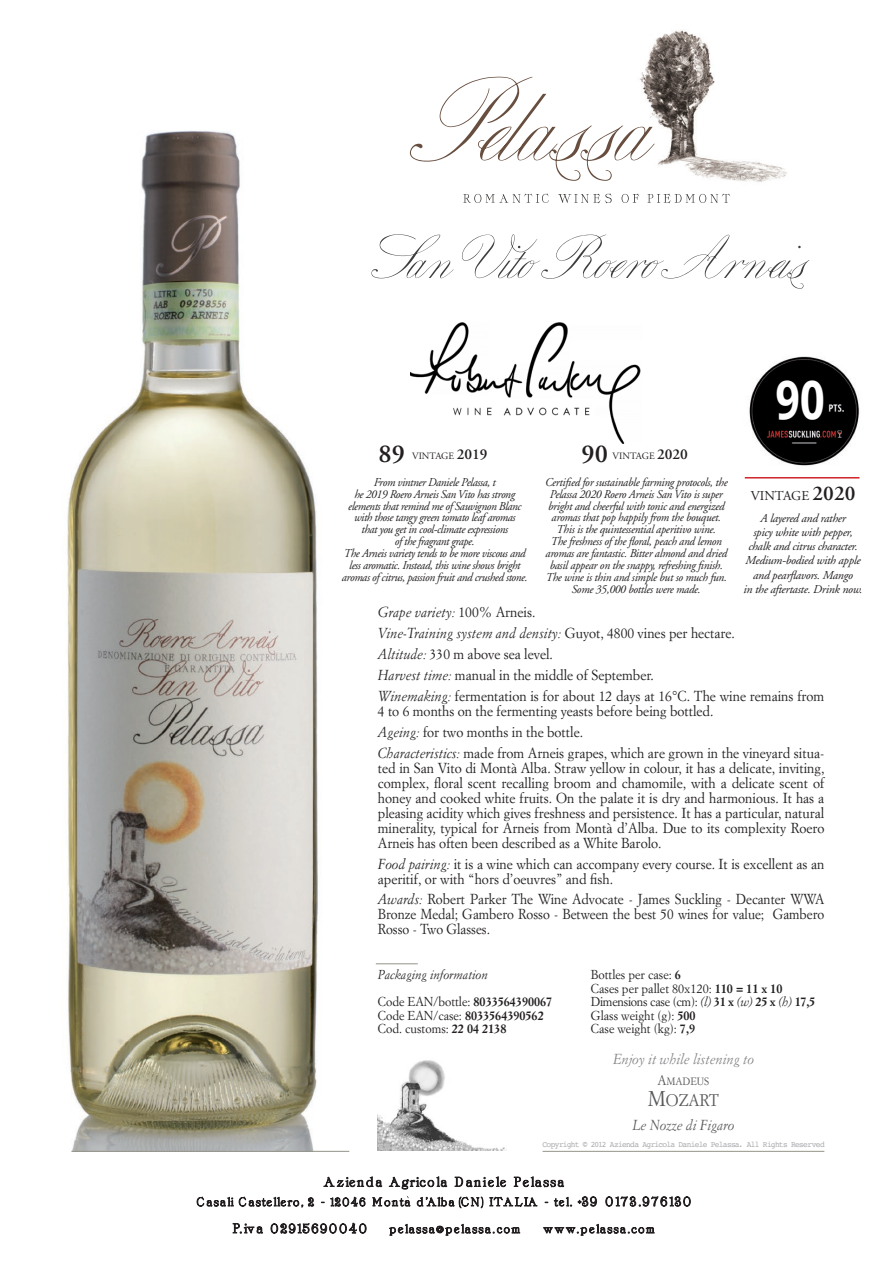
<style>
.page{position:relative;width:893px;height:1263px;background:#fff}
.page>*{position:absolute;margin:0;border:0;box-sizing:border-box;transform-origin:0 0}
.t1{font:54px "Royal Classic Lightx PDF";color:#3e3e3f}
.t2{font:700 52.5px "Droid Sans";color:#fff;scale:.85 1}
.t3{font:600 25.95px "Adobe Garamond LT";color:#231f20}
.t4{font:16.5px "Simoncini Garamond LT";color:#57585a;scale:.95 1}
.t5{font:14.25px/15px "Simoncini Garamond LT";color:#231f20;scale:.95 1}
.t6{font:14.25px/15px "Simoncini Garamond LT";color:#231f20;text-align:justify;scale:.93 1}
.t7{font:italic 14.25px "Simoncini Garamond LT";color:#231f20;scale:.95 1}
.t8{font:italic 14.25px "Simoncini Garamond LT";color:#808285;scale:.95 1}
.t9{font:italic 14.25px "Simoncini Garamond LT";color:#57585a;scale:.95 1}
.t10{font:13.5px "Adobe Garamond LT";color:#231f20}
.t11{font:12.75px "Simoncini Garamond LT";color:#231f20;scale:.95 1}
.t12{font:12.75px "Simoncini Garamond LT";letter-spacing:-.02em;color:#231f20;scale:.95 1}
.t13{font:italic 12.75px "Simoncini Garamond LT";color:#231f20;scale:.95 1}
.t14{font:italic 12px/12px "Adobe Garamond LT";letter-spacing:-.02em;color:#231f20;text-align:center;scale:.95 1}
.t15{font:italic 12px/14.2px "Adobe Garamond LT";letter-spacing:-.02em;color:#231f20;text-align:center}
.t16{font:10.5px "Simoncini Garamond LT";color:#57585a;scale:.95 1}
.t17{font:9.75px "Adobe Garamond LT";color:#231f20}
.t18{font:8.25px "Courier";letter-spacing:-.085em;color:#a8a9ad;scale:.95 1}
.s1{font-weight:600;font-size:15.15px}
.s2{font-weight:600;font-size:21px}
.s3{font-style:normal}
.s4{font-style:italic}
.s5{font-weight:700}
.s6{font-size:13.5px}
.s7{font-size:21px}
</style>
<div class="page">
<img style="left:67px;top:130px;width:278px;height:1021px">
<hr style="left:71px;top:1151px;width:278px;height:1px;background:#94948a">
<hr style="left:543px;top:1151px;width:281px;height:1px;background:#94948a">
<img style="left:378px;top:1060px;width:129px;height:91px">
<hr style="left:376px;top:963px;width:42px;height:1px;background:#94948a">
<img style="left:749px;top:356px;width:111px;height:110px">
<hr style="left:745px;top:477px;width:114px;height:1px;background:#d1232a">
<img style="left:410px;top:322px;width:231px;height:121px">
<img style="left:637px;top:30px;width:150px;height:174px">
<svg style="left:410px;top:76px;width:245px;height:105px"></svg>
<svg style="left:463px;top:193px;width:86px;height:10px"></svg>
<svg style="left:558px;top:193px;width:54px;height:10px"></svg>
<svg style="left:622px;top:194px;width:17px;height:9px"></svg>
<svg style="left:647px;top:194px;width:83px;height:9px"></svg>
<svg style="left:323px;top:1176px;width:59px;height:11px"></svg>
<svg style="left:389px;top:1176px;width:58px;height:13px"></svg>
<svg style="left:455px;top:1176px;width:51px;height:11px"></svg>
<svg style="left:514px;top:1176px;width:50px;height:11px"></svg>
<svg style="left:197px;top:1196px;width:117px;height:12px"></svg>
<svg style="left:330px;top:1197px;width:35px;height:9px"></svg>
<svg style="left:417px;top:1196px;width:66px;height:12px"></svg>
<svg style="left:554px;top:1197px;width:18px;height:9px"></svg>
<svg style="left:578px;top:1196px;width:19px;height:10px"></svg>
<svg style="left:606px;top:1196px;width:84px;height:10px"></svg>
<svg style="left:233px;top:1223px;width:30px;height:11px"></svg>
<svg style="left:271px;top:1223px;width:95px;height:10px"></svg>
<svg style="left:389px;top:1224px;width:131px;height:11px"></svg>
<svg style="left:543px;top:1224px;width:112px;height:11px"></svg>
<svg style="left:489px;top:1196px;width:48px;height:11px"></svg>
<svg style="left:372px;top:1196px;width:38px;height:10px"></svg>
<p class="t1" style="left:371px;top:228px;width:439px">San Vito Roero Arneis</p>
<p class="t3" style="left:378px;top:439px;width:28px">89</p>
<p class="t17" style="left:412px;top:450px;width:77px">VINTAGE <span class="s1">2019</span></p>
<p class="t3" style="left:582px;top:439px;width:28px">90</p>
<p class="t17" style="left:613px;top:450px;width:77px">VINTAGE <span class="s1">2020</span></p>
<p class="t14" style="left:374px;top:476px;width:130px">From vintner Daniele Pelassa, t</p>
<p class="t14" style="left:348px;top:488px;width:184px">he 2019 Roero Arneis San Vito has strong elements that remind me of Sauvignon Blanc with those tangy green tomato leaf aromas</p>
<p class="t14" style="left:361px;top:524px;width:156px">that you get in cool-climate expressions</p>
<p class="t14" style="left:395px;top:536px;width:86px">of the fragrant grape.</p>
<p class="t14" style="left:342px;top:547px;width:197px">The Arneis variety tends to be more viscous and less aromatic. Instead, this wine shows bright aromas of citrus, passion fruit and crushed stone.</p>
<p class="t14" style="left:545px;top:476px;width:194px;text-align:left">Certified for sustainable farming protocols, the Pelassa 2020 Roero Arneis San Vito is super bright and cheerful with tonic and energized aromas that pop happily from the bouquet.</p>
<p class="t14" style="left:556px;top:524px;width:169px">This is the quintessential aperitivo wine.</p>
<p class="t14" style="left:545px;top:536px;width:193px">The freshness of the floral, peach and lemon aromas are fantastic. Bitter almond and dried basil appear on the snappy, refreshing finish.</p>
<p class="t14" style="left:546px;top:571px;width:192px">The wine is thin and simple but so much fun.<br>Some 35,000 bottles were made.</p>
<p class="t2" style="left:775px;top:363px;width:59px">90</p>
<p class="t10" style="left:751px;top:488px;width:106px">VINTAGE <span class="s2">2020</span></p>
<p class="t15" style="left:745px;top:511px;width:117px">A layered and rather<br>spicy white with pepper, chalk and citrus character.<br>Medium-bodied with apple and pearflavors. Mango</p>
<p class="t15" style="left:743px;top:582px;width:121px">in the aftertaste. Drink now.</p>
<p class="t7" style="left:378px;top:603px;width:167px">Grape variety: <span class="s3">100% Arneis.</span></p>
<p class="t7" style="left:378px;top:624px;width:377px">Vine-Training system and density: <span class="s3">Guyot, 4800 vines per hectare.</span></p>
<p class="t5" style="left:378px;top:646px;width:186px"><span class="s4">Altitude:</span> 330 m above sea level.</p>
<p class="t5" style="left:378px;top:667px;width:292px"><span class="s4">Harvest time:</span> manual in the middle of September.</p>
<p class="t5" style="left:378px;top:688px;width:471px"><span class="s4">Winemaking:</span> fermentation is for about 12 days at 16°C. The wine remains from<br>4 to 6 months on the fermenting yeasts before being bottled.</p>
<p class="t5" style="left:378px;top:724px;width:217px"><span class="s4">Ageing:</span> for two months in the bottle.</p>
<p class="t5" style="left:378px;top:745px;width:472px;text-align:justify"><span class="s4">Characteristics:</span> made from Arneis grapes, which are grown in the vineyard situa&shy;ted in San Vito di Montà Alba. Straw yellow in colour, it has a delicate, inviting, complex, floral scent recalling broom and chamomile, with a delicate scent of honey and cooked white fruits. On the palate it is dry and harmonious. It has a pleasing acidity which gives freshness and persistence. It has a particular, natural minerality, typical for Arneis from Montà d’Alba. Due to its complexity Roero Arneis has often been described as a White Barolo.</p>
<p class="t5" style="left:378px;top:856px;width:471px"><span class="s4">Food pairing:</span> it is a wine which can accompany every course. It is excellent as an aperitif, or with “hors d’oeuvres” and fish.</p>
<p class="t6" style="left:378px;top:891px;width:482px"><span class="s4">Awards:</span> Robert Parker The Wine Advocate - James Suckling - Decanter WWA Bronze Medal; Gambero Rosso - Between the best 50 wines for value; Gambero Rosso - Two Glasses.</p>
<p class="t13" style="left:378px;top:967px;width:117px">Packaging information</p>
<p class="t11" style="left:591px;top:967px;width:96px">Bottles per case: <span class="s5">6</span></p>
<p class="t11" style="left:591px;top:980px;width:203px">Cases per pallet 80x120: <span class="s5">110 = 11 x 10</span></p>
<p class="t11" style="left:378px;top:994px;width:185px">Code EAN/bottle: <span class="s5">8033564390067</span></p>
<p class="t12" style="left:591px;top:994px;width:238px">Dimensions case (cm): <span class="s4">(l)</span> <span class="s5">31 x</span> <span class="s4">(w)</span> <span class="s5">25 x</span> <span class="s4">(h)</span> <span class="s5">17,5</span></p>
<p class="t11" style="left:378px;top:1007px;width:176px">Code EAN/case: <span class="s5">8033564390562</span></p>
<p class="t11" style="left:591px;top:1007px;width:112px">Glass weight (g): <span class="s5">500</span></p>
<p class="t11" style="left:378px;top:1021px;width:137px">Cod. customs: <span class="s5">22 04 2138</span></p>
<p class="t11" style="left:591px;top:1021px;width:111px">Case weight (kg): <span class="s5">7,9</span></p>
<p class="t8" style="left:613px;top:1050px;width:150px">Enjoy it while listening to</p>
<p class="t16" style="left:657px;top:1074px;width:56px"><span class="s6">A</span>MADEUS</p>
<p class="t4" style="left:648px;top:1090px;width:76px"><span class="s7">M</span>OZART</p>
<p class="t9" style="left:632px;top:1116px;width:109px">Le Nozze di Figaro</p>
<p class="t18" style="left:543px;top:1138px;width:298px">Copyright © 2012 Azienda Agricola Daniele Pelassa. All Rights Reserved</p>
</div>
